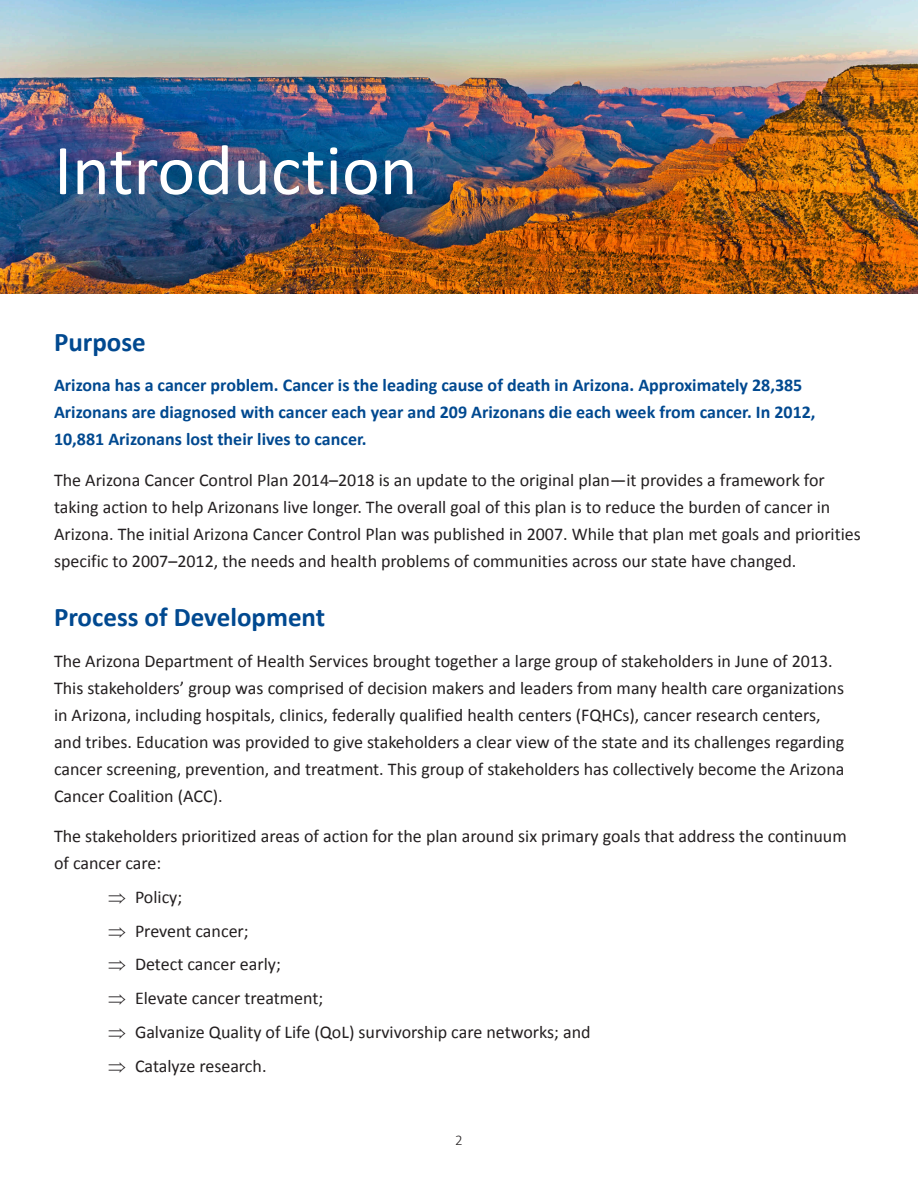
<style>
.page{position:relative;width:918px;height:1188px;background:#fff}
.page>*{position:absolute;margin:0;border:0;box-sizing:border-box;transform-origin:0 0}
.t1{font:72px "Calibri";color:#fff}
.t2{font:700 27px "Calibri";color:#014990}
.t3{font:18px/27px "Calibri";color:#231f20}
.t4{font:700 18px/27px "Calibri";color:#014990}
.t5{font:300 15px "Calibri";color:#231f20}
</style>
<div class="page">
<img style="left:0;top:0;width:918px;height:294px">
<h2 class="t1" style="left:54px;top:125px;width:365px">Introduction</h2>
<h3 class="t2" style="left:54px;top:325px;width:93px">Purpose</h3>
<p class="t4" style="left:54px;top:372px;width:763px">Arizona has a cancer problem. Cancer is the leading cause of death in Arizona. Approximately 28,385<br>Arizonans are diagnosed with cancer each year and 209 Arizonans die each week from cancer. In 2012,<br>10,881 Arizonans lost their lives to cancer.</p>
<p class="t3" style="left:54px;top:466px;width:808px">The Arizona Cancer Control Plan 2014–2018 is an update to the original plan—it provides a framework for taking action to help Arizonans live longer. The overall goal of this plan is to reduce the burden of cancer in Arizona. The initial Arizona Cancer Control Plan was published in 2007. While that plan met goals and priorities specific to 2007–2012, the needs and health problems of communities across our state have changed.</p>
<h3 class="t2" style="left:54px;top:600px;width:273px">Process of Development</h3>
<p class="t3" style="left:54px;top:647px;width:792px">The Arizona Department of Health Services brought together a large group of stakeholders in June of 2013.<br>This stakeholders’ group was comprised of decision makers and leaders from many health care organizations in Arizona, including hospitals, clinics, federally qualified health centers (FQHCs), cancer research centers, and tribes. Education was provided to give stakeholders a clear view of the state and its challenges regarding cancer screening, prevention, and treatment. This group of stakeholders has collectively become the Arizona Cancer Coalition (ACC).</p>
<p class="t3" style="left:54px;top:823px;width:794px">The stakeholders prioritized areas of action for the plan around six primary goals that address the continuum of cancer care:</p>
<p class="t3" style="left:108px;top:883px;width:76px">⇒ Policy;</p>
<p class="t3" style="left:108px;top:917px;width:142px">⇒ Prevent cancer;</p>
<p class="t3" style="left:108px;top:951px;width:174px">⇒ Detect cancer early;</p>
<p class="t3" style="left:108px;top:985px;width:217px">⇒ Elevate cancer treatment;</p>
<p class="t3" style="left:108px;top:1018px;width:484px">⇒ Galvanize Quality of Life (QoL) survivorship care networks; and</p>
<p class="t3" style="left:108px;top:1052px;width:160px">⇒ Catalyze research.</p>
<p class="t5" style="left:455px;top:1131px;width:9px">2</p>
</div>
